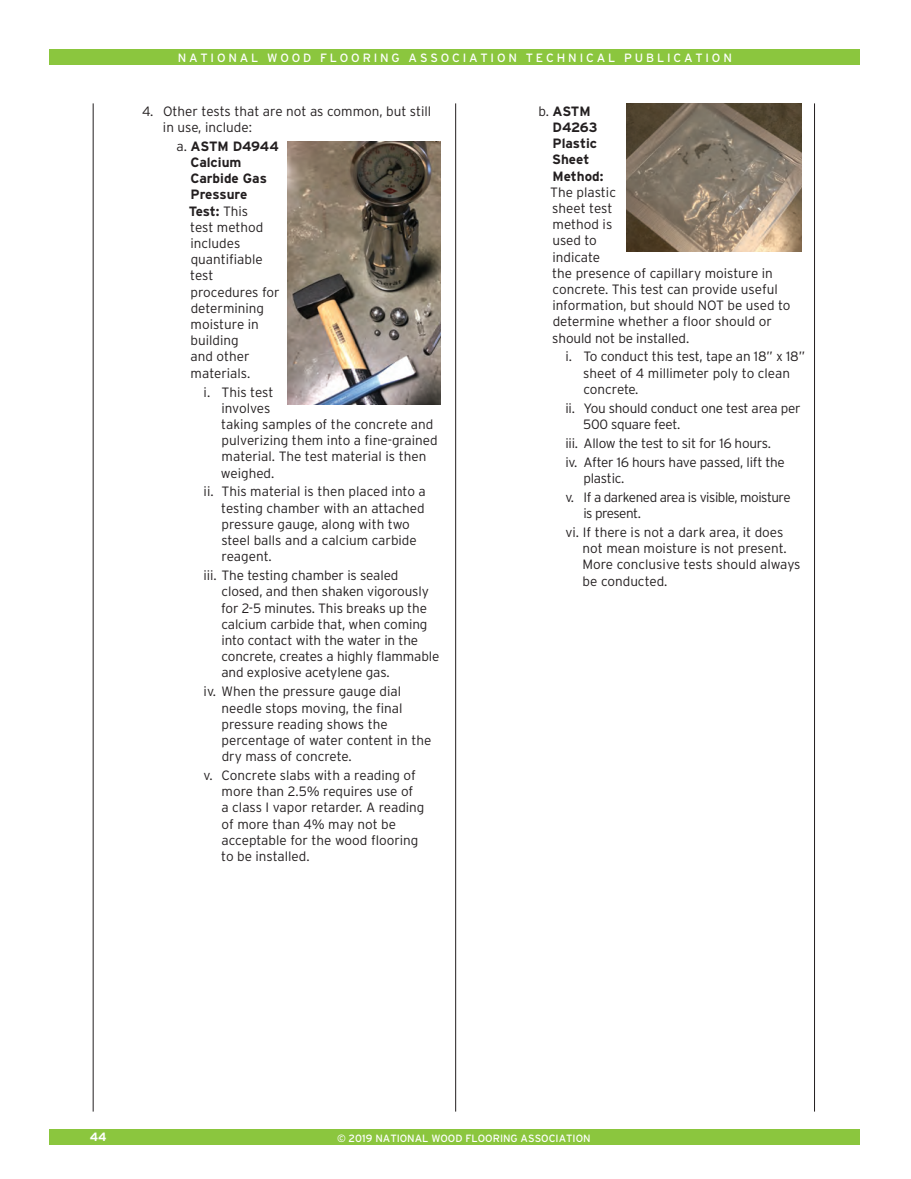
<style>
.page{position:relative;width:911px;height:1179px;background:#fff}
.page>*{position:absolute;margin:0;border:0;box-sizing:border-box;transform-origin:0 0}
.t1{font:300 13.5px/16.2px "Interstate";letter-spacing:-.005em;color:#231f20}
.t2{font:300 13.5px/18.9px "Interstate";letter-spacing:-.035em;color:#231f20}
.t3{font:700 13.5px/16.2px "Interstate";color:#231f20}
.t4{font:12px "Interstate";letter-spacing:.235em;color:#fff}
.t5{font:700 12px "Interstate";color:#fff}
.t6{font:10.5px "Interstate";color:#fff}
.s1{font-weight:700}
.s2{font-weight:300}
</style>
<div class="page">
<div style="left:49px;top:49px;width:810px;height:15px;background:#8bc63e"></div>
<div style="left:49px;top:1129px;width:810px;height:16px;background:#8bc63e"></div>
<hr style="left:455px;top:103px;width:1px;height:1008px;background:#231f20">
<hr style="left:813px;top:103px;width:1px;height:1008px;background:#231f20">
<hr style="left:93px;top:103px;width:1px;height:1008px;background:#231f20">
<img style="left:287px;top:141px;width:153px;height:263px">
<img style="left:626px;top:103px;width:174px;height:149px">
<p class="t4" style="left:178px;top:50px;width:555px">NATIONAL WOOD FLOORING ASSOCIATION TECHNICAL PUBLICATION</p>
<p class="t1" style="left:163px;top:103px;width:270px;text-indent:-21px">4. Other tests that are not as common, but still in use, include:</p>
<p class="t1" style="left:189px;top:138px;width:92px;text-indent:-12px">a. <span class="s1">ASTM D4944<br>Calcium<br>Carbide Gas<br>Pressure<br>Test:</span> This<br>test method includes quantifiable test procedures for determining moisture in building<br>and other materials.</p>
<p class="t1" style="left:221px;top:384px;width:218px;text-indent:-17px">i. This test<br>involves<br>taking samples of the concrete and pulverizing them into a fine-grained material. The test material is then weighed.</p>
<p class="t1" style="left:221px;top:483px;width:206px;text-indent:-18px">ii. This material is then placed into a testing chamber with an attached pressure gauge, along with two steel balls and a calcium carbide reagent.</p>
<p class="t1" style="left:221px;top:567px;width:219px;text-indent:-17px">iii. The testing chamber is sealed closed, and then shaken vigorously for 2-5 minutes. This breaks up the calcium carbide that, when coming into contact with the water in the concrete, creates a highly flammable and explosive acetylene gas.</p>
<p class="t1" style="left:221px;top:683px;width:211px;text-indent:-18px">iv. When the pressure gauge dial needle stops moving, the final pressure reading shows the percentage of water content in the dry mass of concrete.</p>
<p class="t1" style="left:221px;top:767px;width:205px;text-indent:-18px">v. Concrete slabs with a reading of more than 2.5% requires use of<br>a class I vapor retarder. A reading of more than 4% may not be acceptable for the wood flooring to be installed.</p>
<p class="t3" style="left:552px;top:103px;width:53px;text-indent:-14px"><span class="s2">b.</span> ASTM<br>D4263<br>Plastic<br>Sheet<br>Method:</p>
<p class="t1" style="left:550px;top:184px;width:242px">The plastic<br>sheet test<br>method is<br>used to<br>indicate<br>the presence of capillary moisture in concrete. This test can provide useful information, but should NOT be used to determine whether a floor should or should not be installed.</p>
<p class="t1" style="left:583px;top:348px;width:223px;text-indent:-18px">i. To conduct this test, tape an 18” x 18” sheet of 4 millimeter poly to clean concrete.</p>
<p class="t1" style="left:583px;top:400px;width:219px;text-indent:-18px">ii. You should conduct one test area per<br>500 square feet.</p>
<p class="t1" style="left:565px;top:433px;width:221px;line-height:18.9px">iii. Allow the test to sit for 16 hours. iv. After 16 hours have passed, lift the</p>
<p class="t2" style="left:565px;top:469px;width:226px;text-indent:18px">plastic.<br>v. If a darkened area is visible, moisture</p>
<p class="t1" style="left:565px;top:504px;width:219px;line-height:18.9px;text-indent:18px">is present.<br>vi. If there is not a dark area, it does</p>
<p class="t1" style="left:582px;top:540px;width:219px">not mean moisture is not present.<br>More conclusive tests should always be conducted.</p>
<p class="t5" style="left:90px;top:1130px;width:18px">44</p>
<p class="t6" style="left:337px;top:1131px;width:255px">© 2019 NATIONAL WOOD FLOORING ASSOCIATION</p>
</div>
